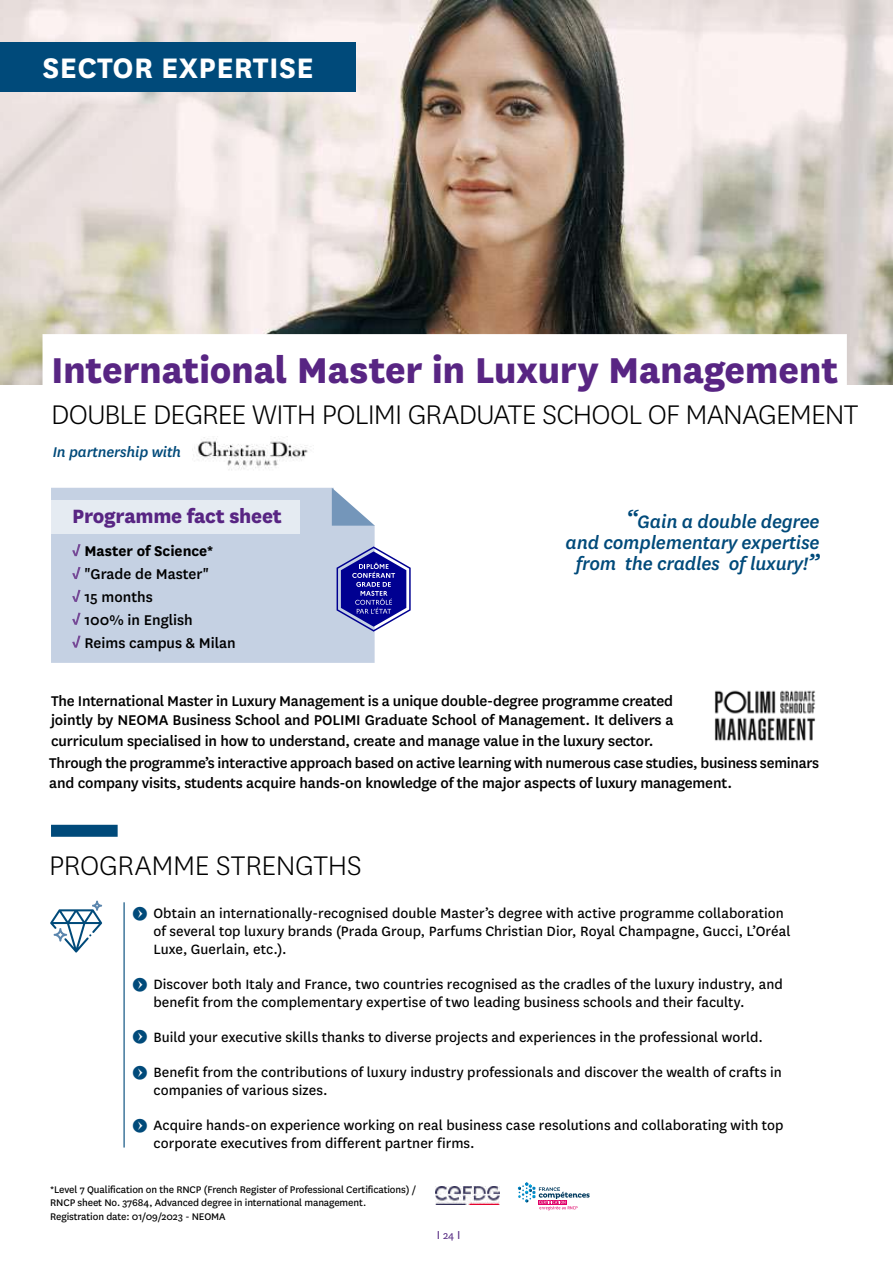
<style>
.page{position:relative;width:893px;height:1263px;background:#fff}
.page>*{position:absolute;margin:0;border:0;box-sizing:border-box;transform-origin:0 0}
.t1{font:800 42px "National";letter-spacing:-.005em;color:#582583}
.t2{font:700 33px "National";letter-spacing:.01em;color:#fff}
.t3{font:300 31.5px "National";letter-spacing:-.02em;color:#000}
.t4{font:800 22.5px "National";letter-spacing:-.01em;color:#582583}
.t5{font:italic 500 21px/21px "National";letter-spacing:-.01em;color:#004a7a;text-align:right}
.t6{font:500 16.5px/23px "National";letter-spacing:-.01em;color:#000}
.t7{font:italic 500 16.5px "National";letter-spacing:-.01em;color:#004a7a}
.t8{font:700 16.5px "National";color:#000}
.t9{font:15.75px/18px "National";color:#000}
.t10{font:13.5px "National";color:#52267f}
.t11{font:11.25px/13.5px "National";letter-spacing:-.01em;color:#000}
.s1{font-size:27px}
.s2{font-size:12px}
</style>
<div class="page">
<img style="left:0;top:0;width:893px;height:384px">
<div style="left:43px;top:334px;width:804px;height:60px;background:#fff"></div>
<div style="left:51px;top:488px;width:324px;height:175px;background:#c5d1e3"></div>
<svg style="left:72px;top:544px;width:9px;height:12px"></svg>
<svg style="left:72px;top:567px;width:9px;height:12px"></svg>
<svg style="left:72px;top:590px;width:9px;height:12px"></svg>
<svg style="left:72px;top:613px;width:9px;height:12px"></svg>
<svg style="left:72px;top:635px;width:9px;height:13px"></svg>
<div style="left:51px;top:500px;width:248px;height:33px;background:#e5ebf2"></div>
<svg style="left:332px;top:488px;width:43px;height:38px"></svg>
<svg style="left:337px;top:546px;width:74px;height:86px"></svg>
<div style="left:51px;top:825px;width:67px;height:12px;background:#004a7a"></div>
<svg style="left:50px;top:900px;width:52px;height:52px"></svg>
<hr style="left:124px;top:902px;width:1px;height:245px;background:#004a7a">
<img style="left:714px;top:690px;width:102px;height:52px">
<div style="left:0;top:43px;width:356px;height:49px;background:#004a7a"></div>
<img style="left:193px;top:436px;width:118px;height:34px">
<img style="left:435px;top:1186px;width:64px;height:18px">
<svg style="left:518px;top:1182px;width:72px;height:28px"></svg>
<h2 class="t2" style="left:43px;top:45px;width:273px">SECTOR EXPERTISE</h2>
<h1 class="t1" style="left:51px;top:339px;width:789px">International Master in Luxury Management</h1>
<h3 class="t3" style="left:51px;top:395px;width:809px">DOUBLE DEGREE WITH POLIMI GRADUATE SCHOOL OF MANAGEMENT</h3>
<p class="t7" style="left:53px;top:441px;width:130px">In partnership with</p>
<h3 class="t4" style="left:72px;top:499px;width:211px">Programme fact sheet</h3>
<p class="t8" style="left:84px;top:539px;width:131px">Master of Science*</p>
<p class="t6" style="left:84px;top:561px;width:153px">"Grade de Master"<br>15 months<br>100% in English<br>Reims campus &amp; Milan</p>
<h3 class="t5" style="left:565px;top:510px;width:256px"><span class="s1">“</span>Gain a double degree<br>and complementary expertise from the cradles of luxury!<span class="s1">”</span></h3>
<p class="t6" style="left:51px;top:690px;width:624px;line-height:19.8px;text-align:justify">The International Master in Luxury Management is a unique double-degree programme created jointly by NEOMA Business School and POLIMI Graduate School of Management. It delivers a curriculum specialised in how to understand, create and manage value in the luxury sector.</p>
<p class="t6" style="left:49px;top:752px;width:771px;line-height:19.5px">Through the programme’s interactive approach based on active learning with numerous case studies, business seminars and company visits, students acquire hands-on knowledge of the major aspects of luxury management.</p>
<h3 class="t3" style="left:49px;top:846px;width:314px">PROGRAMME STRENGTHS</h3>
<p class="t9" style="left:153px;top:903px;width:638px">Obtain an internationally-recognised double Master’s degree with active programme collaboration of several top luxury brands (Prada Group, Parfums Christian Dior, Royal Champagne, Gucci, L’Oréal<br>Luxe, Guerlain, etc.).</p>
<p class="t9" style="left:153px;top:974px;width:631px">Discover both Italy and France, two countries recognised as the cradles of the luxury industry, and benefit from the complementary expertise of two leading business schools and their faculty.</p>
<p class="t9" style="left:153px;top:1027px;width:611px">Build your executive skills thanks to diverse projects and experiences in the professional world.</p>
<p class="t9" style="left:153px;top:1062px;width:630px">Benefit from the contributions of luxury industry professionals and discover the wealth of crafts in companies of various sizes.</p>
<p class="t9" style="left:153px;top:1115px;width:632px">Acquire hands-on experience working on real business case resolutions and collaborating with top corporate executives from different partner firms.</p>
<p class="t11" style="left:50px;top:1182px;width:368px">*Level 7 Qualification on the RNCP (French Register of Professional Certifications) /<br>RNCP sheet No. 37684, Advanced degree in international management.<br>Registration date: 01/09/2023 - NEOMA</p>
<p class="t10" style="left:437px;top:1226px;width:25px">I <span class="s2">24</span> I</p>
</div>
